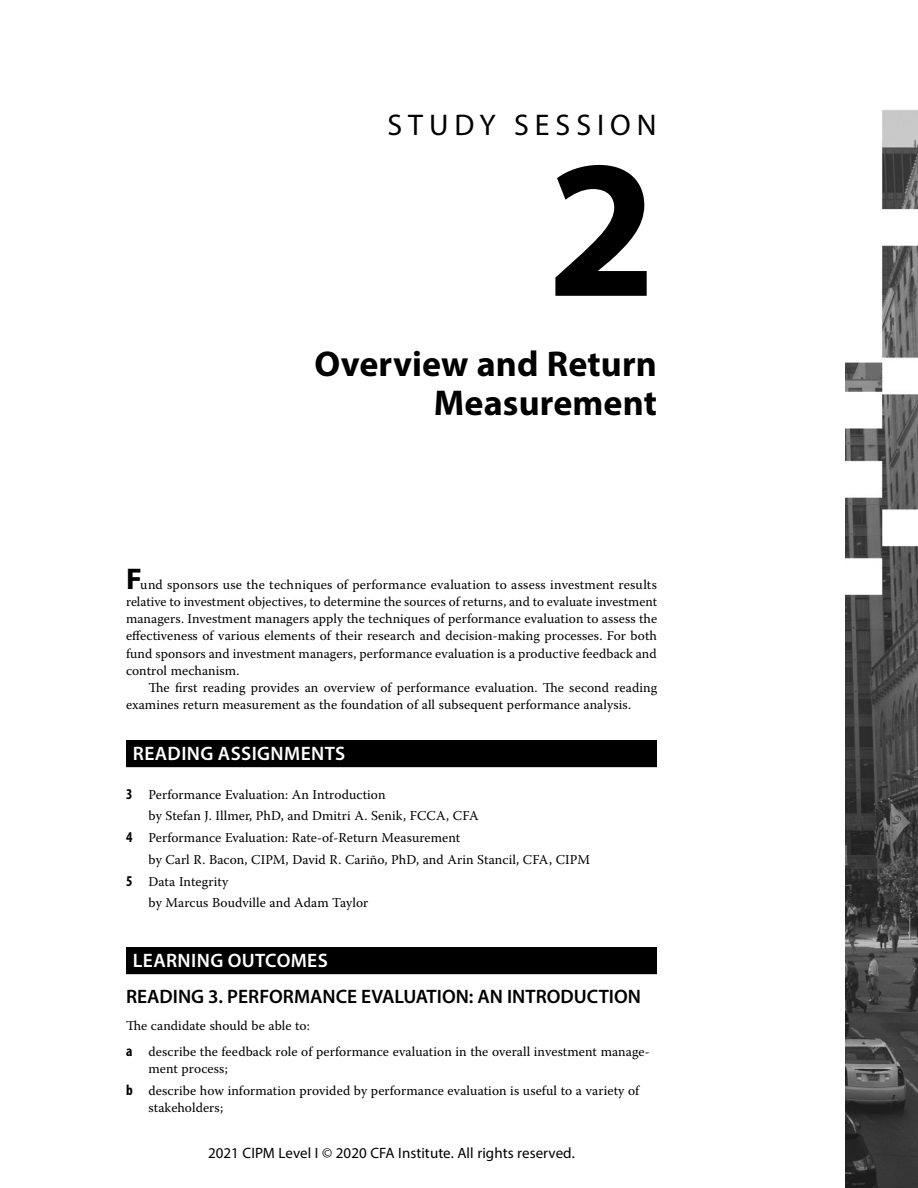
<style>
.page{position:relative;width:918px;height:1188px;background:#fff}
.page>*{position:absolute;margin:0;border:0;box-sizing:border-box;transform-origin:0 0}
.SS_NUM{font:700 198px "Myriad Pro";color:#000}
.SS_TITLE{font:700 36px/39px "Myriad Pro";letter-spacing:.005em;color:#000;text-align:right}
.SS_LABEL{font:30px "Myriad Pro";letter-spacing:.2em;color:#000}
.SS_INTRO_T1{font:700 30px "Myriad Pro";color:#000}
.H2_no_space_above{font:600 19.5px "Myriad Pro";color:#000}
.SS_H1{font:600 19.5px "Myriad Pro";letter-spacing:.02em;color:#fff}
.t1{font:15px "Myriad Pro";letter-spacing:.005em;color:#000}
.SS_INTRO_T1-2{font:13.5px/17.2px "Warnock Pro";letter-spacing:.005em;color:#000;text-align:justify}
.NL1_middle{font:13.5px/17.2px "Warnock Pro";letter-spacing:.005em;color:#000}
.SS_INTRO_T{font:13.5px/17.2px "Warnock Pro";letter-spacing:.005em;color:#000}
.NL1_first{font:13.5px/17.2px "Warnock Pro";letter-spacing:.005em;color:#000}
.NL1_middle_cont{font:13.5px "Warnock Pro";letter-spacing:.005em;color:#000}
.NL1_last_cont{font:13.5px "Warnock Pro";letter-spacing:.005em;color:#000}
.T1{font:13.5px "Warnock Pro";letter-spacing:.005em;color:#000}
.s1{font-family:"Myriad Pro";font-weight:700;font-stretch:condensed;font-size:15px}
</style>
<div class="page">
<img style="left:845px;top:110px;width:73px;height:1078px">
<div style="left:126px;top:740px;width:531px;height:27px;background:#000"></div>
<div style="left:126px;top:947px;width:531px;height:27px;background:#000"></div>
<p class="SS_LABEL" style="left:387px;top:107px;width:271px">STUDY SESSION</p>
<p class="SS_NUM" style="left:547px;top:100px;width:111px">2</p>
<p class="SS_TITLE" style="left:314px;top:343px;width:344px">Overview and Return<br>Measurement</p>
<p class="SS_INTRO_T1" style="left:126px;top:559px;width:17px">F</p>
<p class="SS_INTRO_T1-2" style="left:126px;top:575px;width:533px;text-indent:14px">und sponsors use the techniques of performance evaluation to assess investment results relative to investment objectives, to determine the sources of returns, and to evaluate investment managers. Investment managers apply the techniques of performance evaluation to assess the effectiveness of various elements of their research and decision-making processes. For both fund sponsors and investment managers, performance evaluation is a productive feedback and control mechanism.</p>
<p class="SS_INTRO_T" style="left:126px;top:679px;width:533px;text-indent:22px">The first reading provides an overview of performance evaluation. The second reading examines return measurement as the foundation of all subsequent performance analysis.</p>
<p class="SS_H1" style="left:133px;top:741px;width:214px">READING ASSIGNMENTS</p>
<p class="NL1_first" style="left:126px;top:785px;width:261px"><span class="s1">3</span> Performance Evaluation: An Introduction</p>
<p class="NL1_middle_cont" style="left:149px;top:808px;width:332px">by Stefan J. Illmer, PhD, and Dmitri A. Senik, FCCA, CFA</p>
<p class="NL1_middle" style="left:126px;top:829px;width:336px"><span class="s1">4</span> Performance Evaluation: Rate-of-Return Measurement</p>
<p class="NL1_middle_cont" style="left:149px;top:851px;width:443px">by Carl R. Bacon, CIPM, David R. Cariño, PhD, and Arin Stancil, CFA, CIPM</p>
<p class="NL1_middle" style="left:126px;top:872px;width:104px"><span class="s1">5</span> Data Integrity</p>
<p class="NL1_last_cont" style="left:149px;top:895px;width:221px">by Marcus Boudville and Adam Taylor</p>
<p class="SS_H1" style="left:133px;top:948px;width:196px">LEARNING OUTCOMES</p>
<p class="H2_no_space_above" style="left:126px;top:984px;width:517px">READING 3. PERFORMANCE EVALUATION: AN INTRODUCTION</p>
<p class="T1" style="left:126px;top:1017px;width:185px">The candidate should be able to:</p>
<p class="NL1_first" style="left:148px;top:1043px;width:503px;text-indent:-22px"><span class="s1">a</span> describe the feedback role of performance evaluation in the overall investment manage&shy;ment process;</p>
<p class="NL1_middle" style="left:148px;top:1082px;width:492px;text-indent:-22px"><span class="s1">b</span> describe how information provided by performance evaluation is useful to a variety of stakeholders;</p>
<p class="t1" style="left:208px;top:1144px;width:368px">2021 CIPM Level I © 2020 CFA Institute. All rights reserved.</p>
</div>
